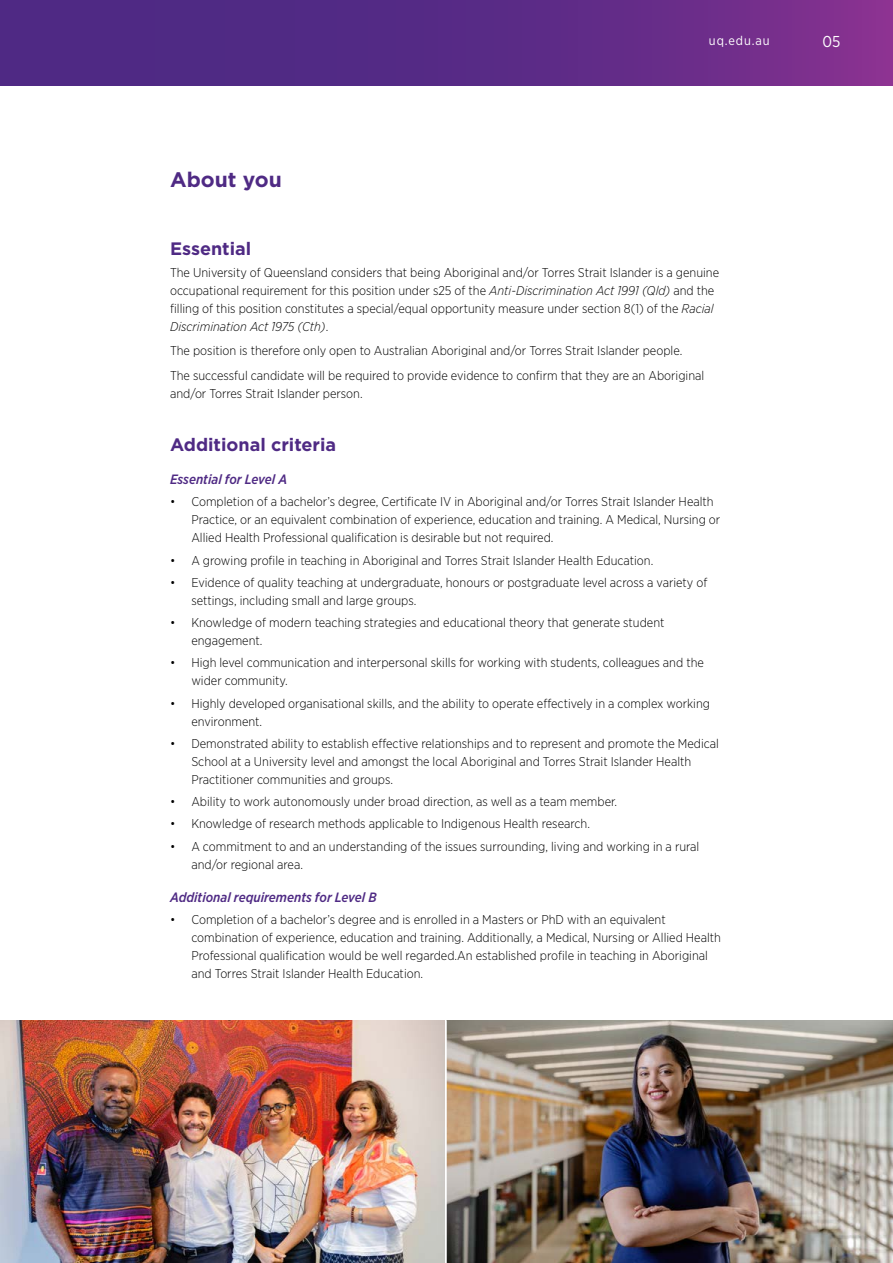
<style>
.page{position:relative;width:893px;height:1263px;background:#fff}
.page>*{position:absolute;margin:0;border:0;box-sizing:border-box;transform-origin:0 0}
.t1{font:700 21px "Gotham";color:#4f2a84}
.t2{font:700 18px "Gotham";color:#4f2a84}
.t3{font:15.75px "Gotham Narrow";color:#fff}
.t4{font:italic 500 13.5px "Gotham Narrow";color:#4f2a84}
.t5{font:300 12.75px/18px "Gotham Narrow";color:#000}
.t6{font:12.75px "Gotham Narrow";letter-spacing:.07em;color:#fff}
.s1{font-style:italic}
</style>
<div class="page">
<svg style="left:0;top:0;width:893px;height:85px"></svg>
<img style="left:0;top:1020px;width:445px;height:243px">
<img style="left:446px;top:1020px;width:447px;height:243px">
<h1 class="t1" style="left:170px;top:166px;width:113px">About you</h1>
<p class="t6" style="left:709px;top:33px;width:62px">uq.edu.au</p>
<p class="t3" style="left:822px;top:32px;width:20px">05</p>
<h2 class="t2" style="left:170px;top:236px;width:83px">Essential</h2>
<p class="t5" style="left:170px;top:263px;width:551px">The University of Queensland considers that being Aboriginal and/or Torres Strait Islander is a genuine occupational requirement for this position under s25 of the <span class="s1">Anti-Discrimination Act 1991 (Qld)</span> and the filling of this position constitutes a special/equal opportunity measure under section 8(1) of the <span class="s1">Racial Discrimination Act 1975 (Cth)</span>.</p>
<p class="t5" style="left:170px;top:338px;width:536px;line-height:24.5px">The position is therefore only open to Australian Aboriginal and/or Torres Strait Islander people.<br>The successful candidate will be required to provide evidence to confirm that they are an Aboriginal</p>
<p class="t5" style="left:170px;top:384px;width:194px">and/or Torres Strait Islander person.</p>
<h2 class="t2" style="left:170px;top:432px;width:168px">Additional criteria</h2>
<p class="t4" style="left:170px;top:471px;width:119px">Essential for Level A</p>
<p class="t5" style="left:191px;top:493px;width:530px;text-indent:-21px">• Completion of a bachelor’s degree, Certificate IV in Aboriginal and/or Torres Strait Islander Health<br>Practice, or an equivalent combination of experience, education and training. A Medical, Nursing or<br>Allied Health Professional qualification is desirable but not required.</p>
<p class="t5" style="left:170px;top:551px;width:485px">• A growing profile in teaching in Aboriginal and Torres Strait Islander Health Education.</p>
<p class="t5" style="left:191px;top:573px;width:518px;text-indent:-21px">• Evidence of quality teaching at undergraduate, honours or postgraduate level across a variety of settings, including small and large groups.</p>
<p class="t5" style="left:191px;top:613px;width:475px;text-indent:-21px">• Knowledge of modern teaching strategies and educational theory that generate student engagement.</p>
<p class="t5" style="left:191px;top:654px;width:514px;text-indent:-21px">• High level communication and interpersonal skills for working with students, colleagues and the wider community.</p>
<p class="t5" style="left:191px;top:694px;width:520px;text-indent:-21px">• Highly developed organisational skills, and the ability to operate effectively in a complex working environment.</p>
<p class="t5" style="left:191px;top:734px;width:529px;text-indent:-21px">• Demonstrated ability to establish effective relationships and to represent and promote the Medical<br>School at a University level and amongst the local Aboriginal and Torres Strait Islander Health<br>Practitioner communities and groups.</p>
<p class="t5" style="left:170px;top:792px;width:449px">• Ability to work autonomously under broad direction, as well as a team member.</p>
<p class="t5" style="left:170px;top:815px;width:421px">• Knowledge of research methods applicable to Indigenous Health research.</p>
<p class="t5" style="left:191px;top:837px;width:510px;text-indent:-21px">• A commitment to and an understanding of the issues surrounding, living and working in a rural and/or regional area.</p>
<p class="t4" style="left:170px;top:889px;width:208px">Additional requirements for Level B</p>
<p class="t5" style="left:191px;top:911px;width:531px;text-indent:-21px">• Completion of a bachelor’s degree and is enrolled in a Masters or PhD with an equivalent combination of experience, education and training. Additionally, a Medical, Nursing or Allied Health Professional qualification would be well regarded.An established profile in teaching in Aboriginal and Torres Strait Islander Health Education.</p>
</div>
